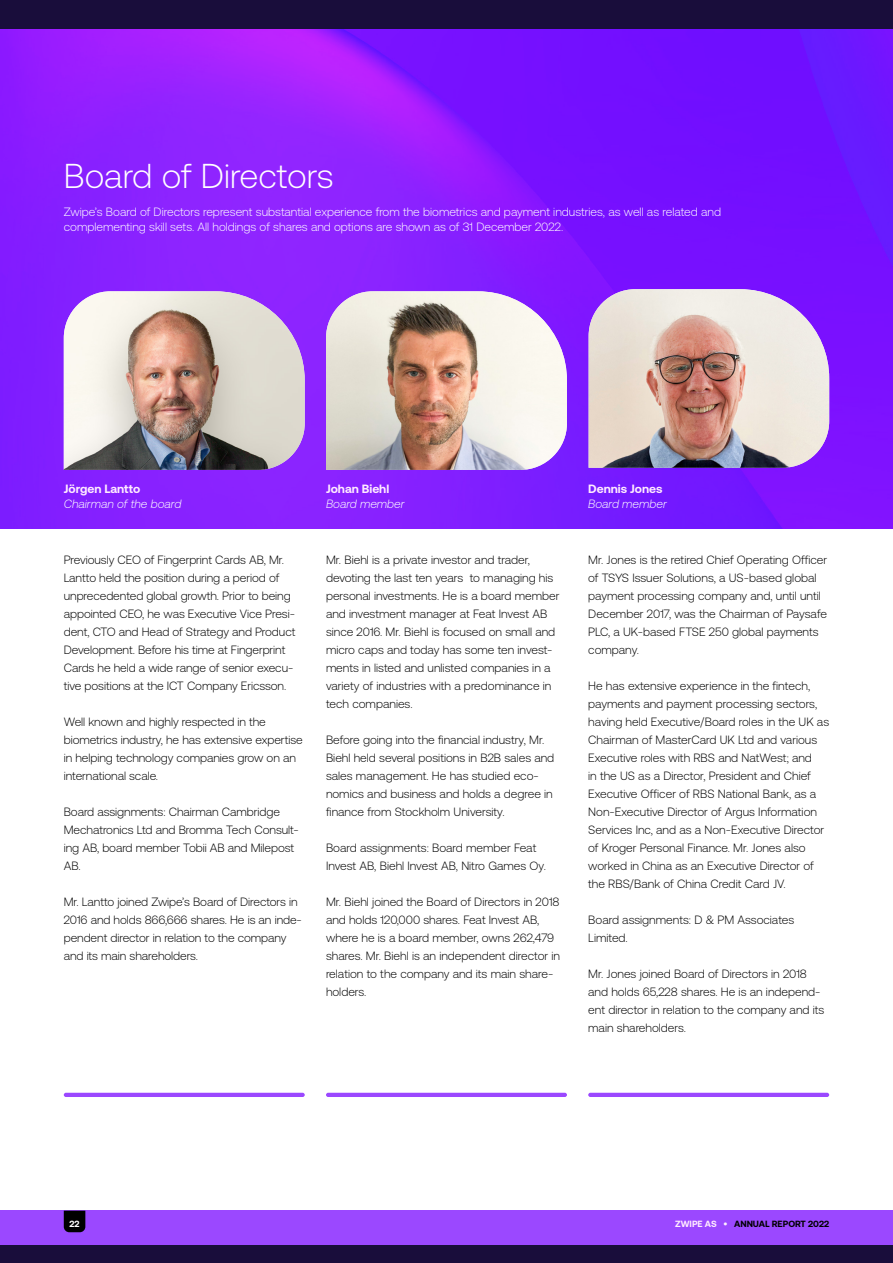
<style>
.page{position:relative;width:893px;height:1263px;background:#fff}
.page>*{position:absolute;margin:0;border:0;box-sizing:border-box;transform-origin:0 0}
.t1{font:300 34.5px "Aeonik Pro";color:#fff}
.t2{font:300 12px/18px "Aeonik Pro";color:#000}
.t3{font:300 12px/15px "Aeonik Pro";color:#fff}
.t4{font:italic 300 12px "Aeonik Pro";color:#fff}
.t5{font:700 12px "Aeonik Pro";color:#ffebff}
.t6{font:700 9px "Aeonik Pro";color:#000}
.t7{font:700 9px "Aeonik Pro";color:#fff}
.s1{color:#ffebff}
.s2{font-size:9.15px;color:#ffefff}
</style>
<div class="page">
<div style="left:0;top:1211px;width:893px;height:52px;background:#9b48ff"></div>
<div style="left:0;top:1246px;width:893px;height:17px;background:#190d3b"></div>
<div style="left:0;top:0;width:893px;height:30px;background:#190d3b"></div>
<img style="left:0;top:30px;width:893px;height:499px">
<img style="left:64px;top:291px;width:241px;height:179px">
<img style="left:326px;top:291px;width:241px;height:179px">
<img style="left:589px;top:289px;width:240px;height:179px">
<hr style="left:64px;top:1093px;width:241px;height:4px;background:#9b48ff;border-radius:2px">
<hr style="left:326px;top:1093px;width:241px;height:4px;background:#9b48ff;border-radius:2px">
<hr style="left:588px;top:1093px;width:241px;height:4px;background:#9b48ff;border-radius:2px">
<svg style="left:64px;top:1211px;width:21px;height:21px"></svg>
<h1 class="t1" style="left:64px;top:157px;width:271px">Board of Directors</h1>
<p class="t3" style="left:64px;top:204px;width:659px">Zwipe’s Board of Directors represent substantial experience from the biometrics and payment industries, as well as related and complementing skill sets. All holdings of shares and options are shown as of 31 December 2022.</p>
<p class="t5" style="left:64px;top:482px;width:78px">Jörgen Lantto</p>
<p class="t4" style="left:64px;top:497px;width:119px">Chairman of the board</p>
<p class="t2" style="left:64px;top:551px;width:233px">Previously CEO of Fingerprint Cards AB, Mr.<br>Lantto held the position during a period of unprecedented global growth. Prior to being appointed CEO, he was Executive Vice Presi&shy;dent, CTO and Head of Strategy and Product Development. Before his time at Fingerprint Cards he held a wide range of senior execu&shy;tive positions at the ICT Company Ericsson.</p>
<p class="t2" style="left:64px;top:713px;width:241px">Well known and highly respected in the biometrics industry, he has extensive expertise in helping technology companies grow on an international scale.</p>
<p class="t2" style="left:64px;top:803px;width:236px">Board assignments: Chairman Cambridge<br>Mechatronics Ltd and Bromma Tech Consult&shy;ing AB, board member Tobii AB and Milepost<br>AB.</p>
<p class="t2" style="left:64px;top:893px;width:240px">Mr. Lantto joined Zwipe’s Board of Directors in 2016 and holds 866,666 shares. He is an inde&shy;pendent director in relation to the company and its main shareholders.</p>
<p class="t5" style="left:326px;top:482px;width:65px">Johan Biehl</p>
<p class="t4" style="left:326px;top:497px;width:80px">Board member</p>
<p class="t2" style="left:326px;top:551px;width:235px">Mr. Biehl is a private investor and trader, devoting the last ten years to managing his personal investments. He is a board member and investment manager at Feat Invest AB since 2016. Mr. Biehl is focused on small and micro caps and today has some ten invest&shy;ments in listed and unlisted companies in a variety of industries with a predominance in tech companies.</p>
<p class="t2" style="left:326px;top:731px;width:230px">Before going into the financial industry, Mr.<br>Biehl held several positions in B2B sales and sales management. He has studied eco&shy;nomics and business and holds a degree in finance from Stockholm University.</p>
<p class="t2" style="left:326px;top:839px;width:222px">Board assignments: Board member Feat<br>Invest AB, Biehl Invest AB, Nitro Games Oy.</p>
<p class="t2" style="left:326px;top:893px;width:236px">Mr. Biehl joined the Board of Directors in 2018 and holds 120,000 shares. Feat Invest AB, where he is a board member, owns 262,479 shares. Mr. Biehl is an independent director in relation to the company and its main share&shy;holders.</p>
<p class="t5" style="left:588px;top:482px;width:76px">Dennis Jones</p>
<p class="t4" style="left:588px;top:497px;width:80px">Board member</p>
<p class="t2" style="left:588px;top:551px;width:241px">Mr. Jones is the retired Chief Operating Officer of TSYS Issuer Solutions, a US-based global payment processing company and, until until December 2017, was the Chairman of Paysafe PLC, a UK-based FTSE 250 global payments company.</p>
<p class="t2" style="left:588px;top:677px;width:242px">He has extensive experience in the fintech, payments and payment processing sectors, having held Executive/Board roles in the UK as Chairman of MasterCard UK Ltd and various Executive roles with RBS and NatWest; and<br>in the US as a Director, President and Chief Executive Officer of RBS National Bank, as a Non-Executive Director of Argus Information Services Inc, and as a Non-Executive Director of Kroger Personal Finance. Mr. Jones also worked in China as an Executive Director of the RBS/Bank of China Credit Card JV.</p>
<p class="t2" style="left:588px;top:911px;width:208px">Board assignments: D &amp; PM Associates<br>Limited.</p>
<p class="t2" style="left:588px;top:965px;width:238px">Mr. Jones joined Board of Directors in 2018 and holds 65,228 shares. He is an independ&shy;ent director in relation to the company and its main shareholders.</p>
<p class="t7" style="left:70px;top:1218px;width:12px">22</p>
<p class="t6" style="left:675px;top:1218px;width:156px"><span class="s1">ZWIPE AS</span> <span class="s2">•</span> ANNUAL REPORT 2022</p>
</div>
